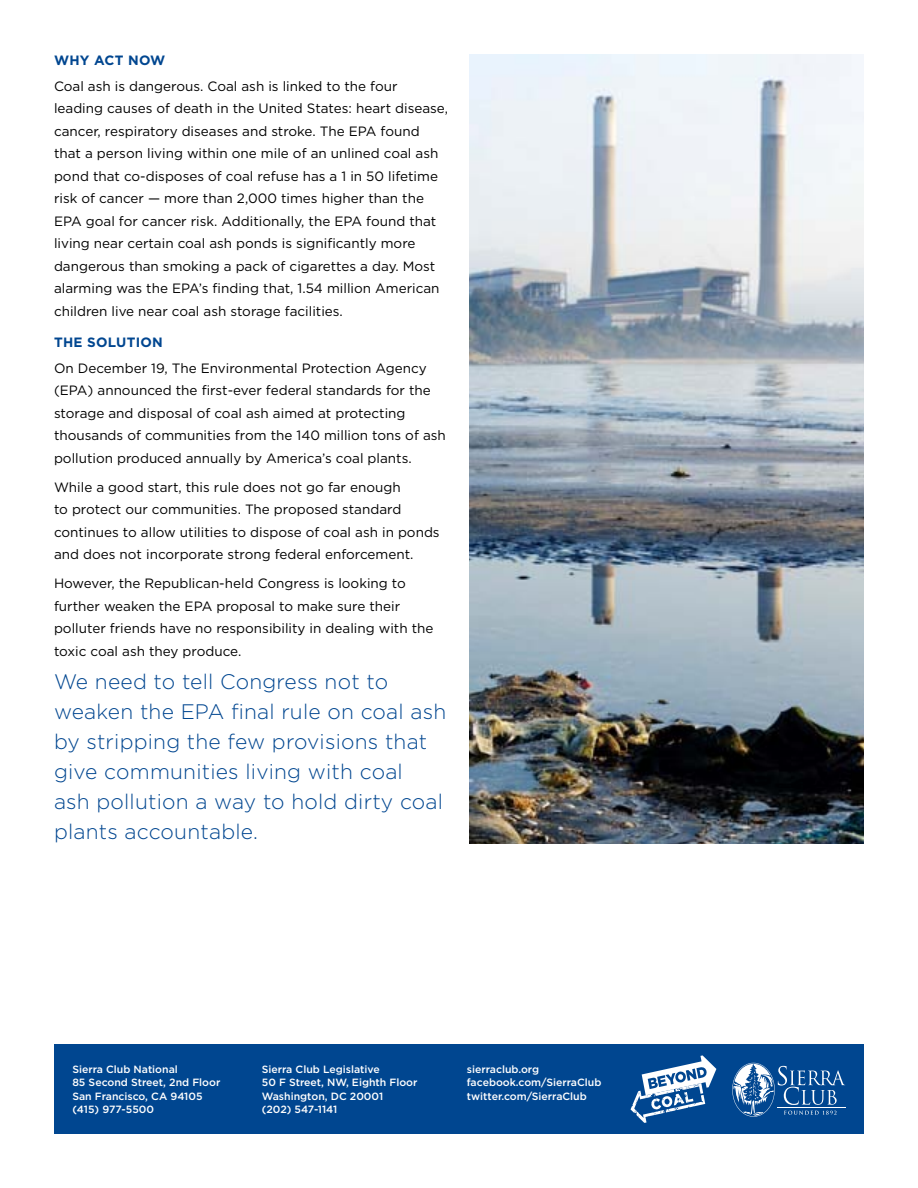
<style>
.page{position:relative;width:918px;height:1188px;background:#fff}
.page>*{position:absolute;margin:0;border:0;box-sizing:border-box;transform-origin:0 0}
.t1{font:300 21px/30px "Gotham";letter-spacing:.01em;color:#004690}
.t2{font:13.5px/22.5px "Gotham";color:#000}
.t3{font:700 13.5px "Gotham";letter-spacing:.02em;color:#004690}
.t4{font:500 10.5px/13.5px "Gotham";color:#fff}
</style>
<div class="page">
<div style="left:54px;top:1044px;width:810px;height:90px;background:#004690"></div>
<hr style="left:777px;top:1108px;width:69px;height:1px;background:#fff">
<svg style="left:732px;top:1063px;width:113px;height:54px"></svg>
<svg style="left:631px;top:1055px;width:85px;height:68px"></svg>
<img style="left:469px;top:54px;width:395px;height:789px">
<p class="t3" style="left:54px;top:53px;width:112px">WHY ACT N OW</p>
<p class="t2" style="left:54px;top:75px;width:396px">Coal ash is dangerous. Coal ash is linked to the four leading causes of death in the United States: heart disease, cancer, respiratory diseases and stroke. The EPA found that a person living within one mile of an unlined coal ash pond that co-disposes of coal refuse has a 1 in 50 lifetime risk of cancer — more than 2,000 times higher than the EPA goal for cancer risk. Additionally, the EPA found that living near certain coal ash ponds is significantly more dangerous than smoking a pack of cigarettes a day. Most alarming was the EPA’s finding that, 1.54 million American children live near coal ash storage facilities.</p>
<p class="t3" style="left:54px;top:334px;width:110px">THE SOLUTION</p>
<p class="t2" style="left:54px;top:356px;width:393px">On December 19, The Environmental Protection Agency (EPA) announced the first-ever federal standards for the storage and disposal of coal ash aimed at protecting thousands of communities from the 140 million tons of ash pollution produced annually by America’s coal plants.</p>
<p class="t2" style="left:54px;top:475px;width:387px">While a good start, this rule does not go far enough<br>to protect our communities. The proposed standard continues to allow utilities to dispose of coal ash in ponds and does not incorporate strong federal enforcement.</p>
<p class="t2" style="left:54px;top:572px;width:381px">However, the Republican-held Congress is looking to further weaken the EPA proposal to make sure their polluter friends have no responsibility in dealing with the toxic coal ash they produce.</p>
<h1 class="t1" style="left:54px;top:666px;width:394px">We need to tell Congress not to weaken the EPA final rule on coal ash by stripping the few provisions that give communities living with coal<br>ash pollution a way to hold dirty coal plants accountable.</h1>
<p class="t4" style="left:72px;top:1062px;width:150px">Sierra Club National<br>85 Second Street, 2nd Floor<br>San Francisco, CA 94105 (415) 977-5500</p>
<p class="t4" style="left:467px;top:1062px;width:136px">sierraclub.org facebook.com/SierraClub twitter.com/SierraClub</p>
<p class="t4" style="left:262px;top:1062px;width:157px">Sierra Club Legislative<br>50 F Street, NW, Eighth Floor<br>Washington, DC 20001<br>(202) 547-1141</p>
</div>
